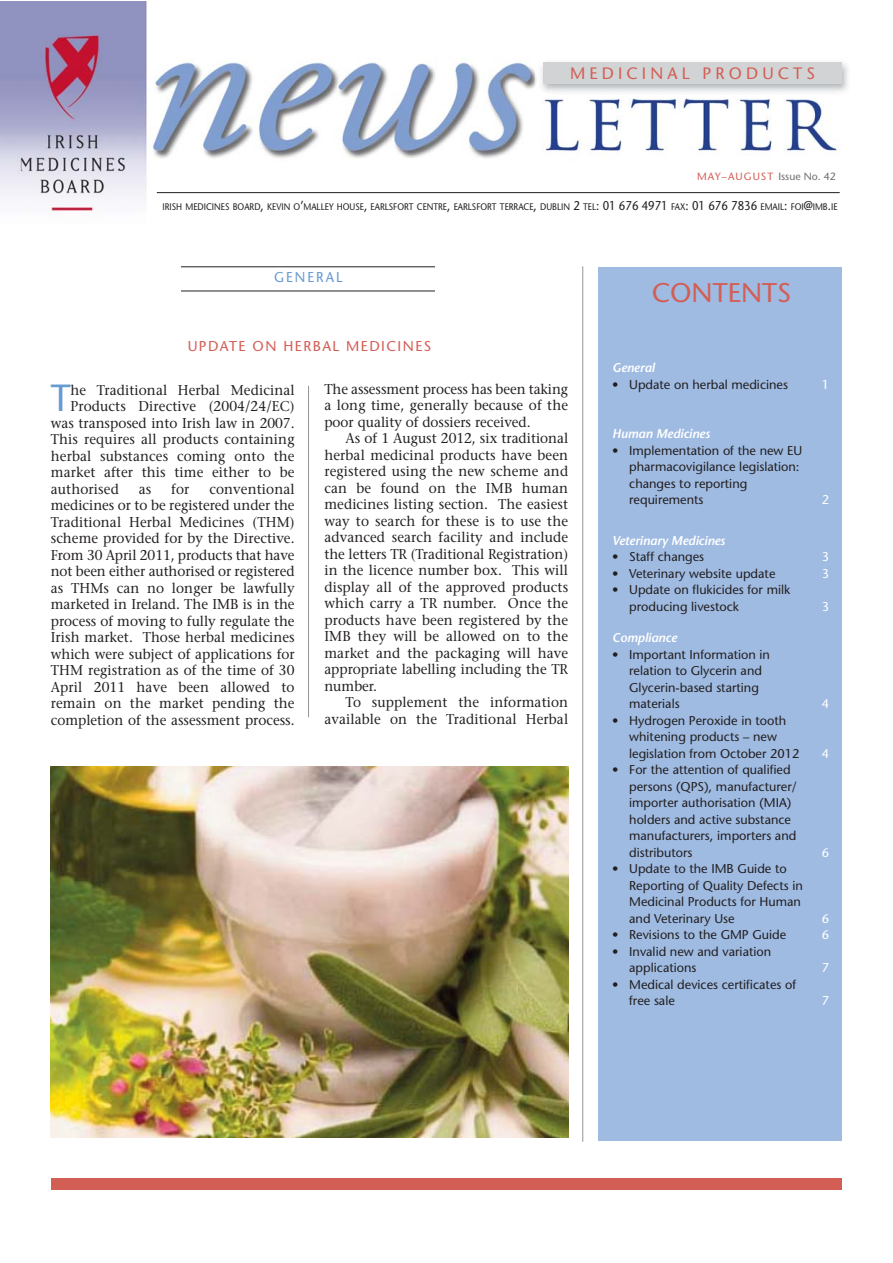
<style>
.page{position:relative;width:893px;height:1263px;background:#fff}
.page>*{position:absolute;margin:0;border:0;box-sizing:border-box;transform-origin:0 0}
.t1{font:37.8px "Stone Sans";color:#669ad2;scale:.95 1}
.t2{font:27px "Stone Sans";color:#d35e55}
.t3{font:16.5px "Stone Sans";letter-spacing:.25em;color:#d35e55}
.t4{font:14.25px/16.5px "Stone Serif";letter-spacing:.01em;color:#231f20;text-align:justify;scale:.95 1}
.t5{font:14.25px "Stone Sans";letter-spacing:.1em;color:#d35e55}
.t6{font:14.25px "Stone Sans";letter-spacing:.15em;color:#669ad2;scale:.95 1}
.t7{font:12.75px/16.5px "Stone Sans";color:#231f20}
.t8{font:italic 600 12.75px "Stone Sans";letter-spacing:-.01em;color:#fff}
.t9{font:12.75px "Stone Sans";color:#fff}
.t10{font:10.5px "Stone Sans";letter-spacing:.07em;color:#d35e55}
.t11{font:9.6px "Stone Sans";color:#231f20;scale:.89 1}
.s1{color:#6d6e70}
.s2{font-size:12.75px}
</style>
<div class="page">
<img style="left:0;top:1px;width:840px;height:215px">
<hr style="left:157px;top:192px;width:683px;height:1px;background:#231f20">
<div style="left:570px;top:171px;width:267px;height:20px;background:#fff"></div>
<img style="left:536px;top:55px;width:312px;height:42px">
<div style="left:543px;top:63px;width:299px;height:21px;background:#d1d3d4"></div>
<div style="left:157px;top:199px;width:686px;height:17px;background:#fff"></div>
<div style="left:598px;top:267px;width:244px;height:873px;background:#9fbbe2"></div>
<div style="left:51px;top:1178px;width:791px;height:12px;background:#d35e55"></div>
<hr style="left:582px;top:266px;width:1px;height:876px;background:#939598">
<hr style="left:308px;top:386px;width:1px;height:331px;background:#939598">
<img style="left:51px;top:766px;width:517px;height:371px">
<p class="t3" style="left:570px;top:67px;width:247px">MEDICINAL PRODUCTS</p>
<p class="t10" style="left:697px;top:172px;width:140px">MAY–AUGUST <span class="s1">Issue No. 42</span></p>
<p class="t11" style="left:163px;top:203px;width:760px">IRISH MEDICINES BOARD<span class="s2">,</span> KEVIN O<span class="s2">’</span>MALLEY HOUSE<span class="s2">,</span> EARLSFORT CENTRE<span class="s2">,</span> EARLSFORT TERRACE<span class="s2">,</span> DUBLIN <span class="s2">2</span> TEL<span class="s2">: 01 676 4971</span> FAX<span class="s2">: 01 676 7836</span> EMAIL<span class="s2">:</span> FOI<span class="s2">@</span>IMB<span class="s2">.</span>IE</p>
<p class="t6" style="left:274px;top:272px;width:74px">GENERAL</p>
<p class="t5" style="left:188px;top:341px;width:245px">UPDATE ON HERBAL MEDICINES</p>
<h1 class="t1" style="left:51px;top:383px;width:23px">T</h1>
<p class="t4" style="left:71px;top:383px;width:237px">he Traditional Herbal Medicinal</p>
<p class="t4" style="left:71px;top:399px;width:237px">Products Directive (2004/24/EC)</p>
<p class="t4" style="left:51px;top:416px;width:258px">was transposed into Irish law in 2007.</p>
<p class="t4" style="left:51px;top:432px;width:258px">This requires all products containing</p>
<p class="t4" style="left:51px;top:449px;width:258px">herbal substances coming onto the</p>
<p class="t4" style="left:51px;top:465px;width:258px">market after this time either to be</p>
<p class="t4" style="left:51px;top:482px;width:73px">authorised</p>
<p class="t4" style="left:139px;top:482px;width:15px">as</p>
<p class="t4" style="left:171px;top:482px;width:21px">for</p>
<p class="t4" style="left:51px;top:482px;width:258px;text-indent:159px">conventional medicines or to be registered under the Traditional Herbal Medicines (THM) scheme provided for by the Directive.<br>From 30 April 2011, products that have not been either authorised or registered as THMs can no longer be lawfully marketed in Ireland. The IMB is in the process of moving to fully regulate the Irish market. Those herbal medicines which were subject of applications for THM registration as of the time of 30<br>April 2011 have been allowed to remain on the market pending the completion of the assessment process.</p>
<p class="t4" style="left:324px;top:382px;width:258px">The assessment process has been taking a long time, generally because of the poor quality of dossiers received.</p>
<p class="t4" style="left:324px;top:432px;width:258px;text-indent:21px">As of 1 August 2012, six traditional herbal medicinal products have been registered using the new scheme and can be found on the IMB human medicines listing section. The easiest way to search for these is to use the advanced search facility and include the letters TR (Traditional Registration) in the licence number box. This will display all of the approved products which carry a TR number. Once the products have been registered by the IMB they will be allowed on to the market and the packaging will have appropriate labelling including the TR number.</p>
<p class="t4" style="left:324px;top:696px;width:258px;text-align:right">To supplement the information available on the Traditional Herbal</p>
<h2 class="t2" style="left:652px;top:282px;width:141px">CONTENTS</h2>
<p class="t8" style="left:612px;top:363px;width:44px">General</p>
<p class="t7" style="left:612px;top:377px;width:177px">• Update on herbal medicines</p>
<p class="t9" style="left:822px;top:379px;width:9px">1</p>
<p class="t8" style="left:612px;top:429px;width:99px">Human Medicines</p>
<p class="t7" style="left:629px;top:443px;width:175px;text-indent:-17px">• Implementation of the new EU pharmacovigilance legislation: changes to reporting requirements</p>
<p class="t9" style="left:822px;top:495px;width:9px">2</p>
<p class="t8" style="left:612px;top:535px;width:115px">Veterinary Medicines</p>
<p class="t7" style="left:612px;top:550px;width:94px">• Staff changes</p>
<p class="t9" style="left:822px;top:552px;width:9px">3</p>
<p class="t7" style="left:612px;top:566px;width:165px">• Veterinary website update</p>
<p class="t9" style="left:822px;top:568px;width:9px">3</p>
<p class="t7" style="left:629px;top:583px;width:163px;text-indent:-17px">• Update on flukicides for milk producing livestock</p>
<p class="t9" style="left:822px;top:601px;width:9px">3</p>
<p class="t8" style="left:612px;top:633px;width:66px">Compliance</p>
<p class="t7" style="left:629px;top:647px;width:142px;text-indent:-17px">• Important Information in relation to Glycerin and<br>Glycerin-based starting materials</p>
<p class="t7" style="left:629px;top:713px;width:172px;text-indent:-17px">• Hydrogen Peroxide in tooth whitening products – new legislation from October 2012</p>
<p class="t7" style="left:629px;top:763px;width:169px;text-indent:-17px">• For the attention of qualified persons (QPS), manufacturer/ importer authorisation (MIA) holders and active substance manufacturers, importers and distributors</p>
<p class="t7" style="left:629px;top:862px;width:175px;text-indent:-17px">• Update to the IMB Guide to<br>Reporting of Quality Defects in<br>Medicinal Products for Human and Veterinary Use</p>
<p class="t9" style="left:822px;top:699px;width:9px">4</p>
<p class="t9" style="left:822px;top:748px;width:9px">4</p>
<p class="t9" style="left:822px;top:847px;width:9px">6</p>
<p class="t9" style="left:822px;top:913px;width:9px">6</p>
<p class="t7" style="left:612px;top:928px;width:176px">• Revisions to the GMP Guide</p>
<p class="t9" style="left:822px;top:930px;width:9px">6</p>
<p class="t7" style="left:629px;top:944px;width:144px;text-indent:-17px">• Invalid new and variation applications</p>
<p class="t9" style="left:822px;top:963px;width:9px">7</p>
<p class="t7" style="left:629px;top:977px;width:168px;text-indent:-17px">• Medical devices certificates of free sale</p>
<p class="t9" style="left:822px;top:996px;width:9px">7</p>
</div>
